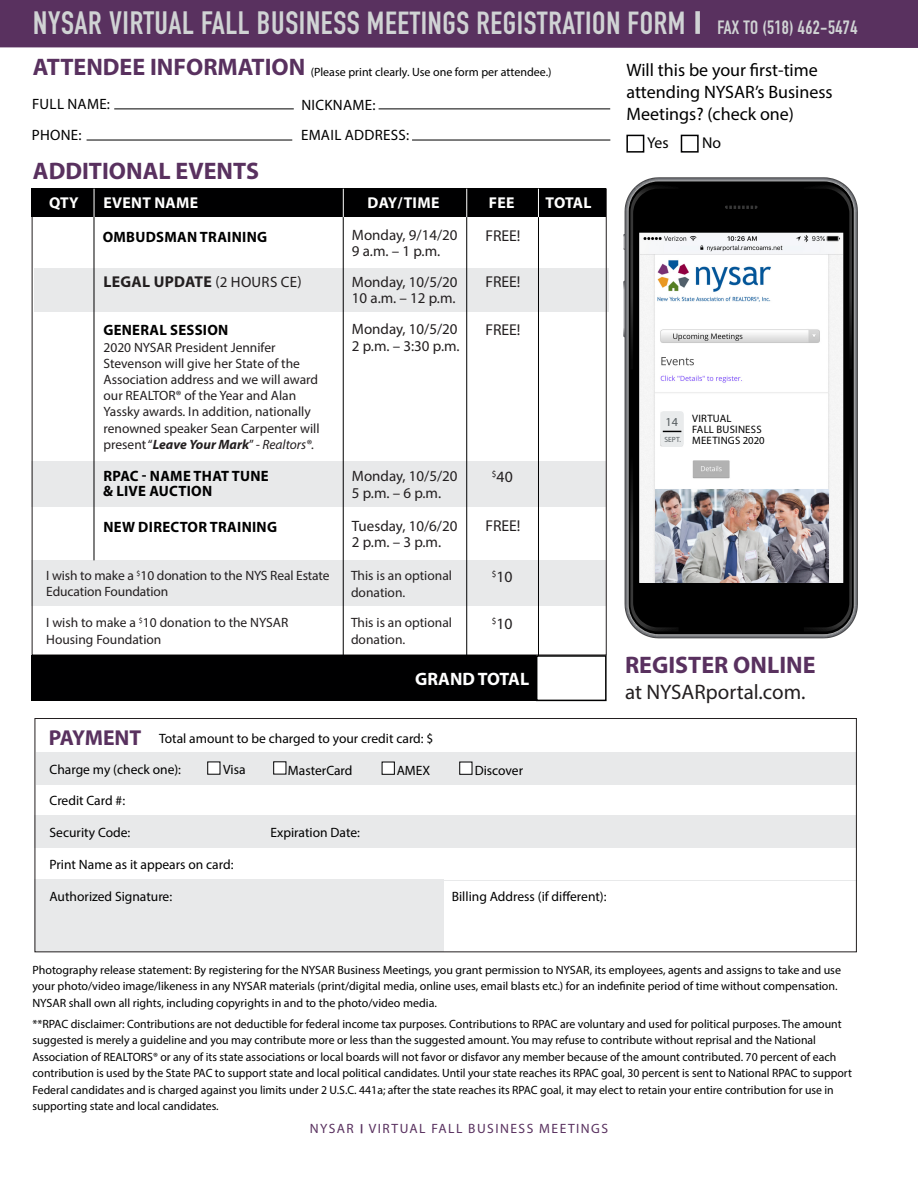
<style>
.page{position:relative;width:918px;height:1188px;background:#fff}
.page>*{position:absolute;margin:0;border:0;box-sizing:border-box;transform-origin:0 0}
.t1{font:700 31.8px "DIN Condensed";letter-spacing:.02em;color:#d0d3d4}
.t2{font:700 24px "Myriad Pro";color:#59315f}
.t3{font:700 21.6px "Myriad Pro";letter-spacing:-.01em;color:#59315f}
.t4{font:21px "Myriad Pro";color:#231f20}
.t5{font:700 19.05px "DIN Condensed";letter-spacing:.02em;color:#d0d3d4}
.t6{font:18px/21.6px "Myriad Pro";color:#000001}
.t7{font:700 18px "Myriad Pro";color:#fff}
.t8{font:15.75px "Myriad Pro";color:#231f20}
.t9{font:700 15.75px "Myriad Pro";letter-spacing:.02em;color:#fff}
.t10{font:700 15.75px "Myriad Pro";letter-spacing:.02em;color:#231f20}
.t11{font:15.75px "Myriad Pro";color:#000001}
.t12{font:15px/16.5px "Myriad Pro";color:#231f20}
.t13{font:700 15px/15px "Myriad Pro";letter-spacing:.02em;color:#000}
.t14{font:15px "Myriad Pro";letter-spacing:.02em;color:#000001}
.t15{font:13.5px/16.2px "Myriad Pro";color:#231f20}
.t16{font:13.5px "Myriad Pro";color:#000}
.t17{font:13.5px "Myriad Pro";letter-spacing:.11em;color:#59315f}
.t18{font:12.15px "Myriad Pro";color:#535a5d}
.t19{font:12px/16.5px "Myriad Pro";color:#000001}
.t20{font:10.8px/10.8px "Myriad Pro";letter-spacing:.02em;color:#000001}
.t21{font:7.5px "Myriad Pro";color:#535a5d}
.s1{font-size:31.5px}
.s2{font-weight:400;font-size:15px}
.s3{font-weight:700;font-style:italic}
.s4{font-style:italic}
</style>
<div class="page">
<div style="left:32px;top:560px;width:574px;height:46px;background:#e8e9ea"></div>
<hr style="left:442px;top:880px;width:414px;height:1px;background:#e8e9ea">
<div style="left:32px;top:461px;width:574px;height:46px;background:#e8e9ea"></div>
<div style="left:34px;top:268px;width:574px;height:43px;background:#e8e9ea"></div>
<div style="left:0;top:0;width:918px;height:48px;background:#59315f"></div>
<div style="left:695px;top:11px;width:5px;height:23px;background:#d0d3d4"></div>
<div style="left:626px;top:135px;width:18px;height:18px;border:2px solid #000001"></div>
<div style="left:681px;top:135px;width:18px;height:18px;border:2px solid #000001"></div>
<hr style="left:114px;top:109px;width:180px;height:1px;background:#000001">
<hr style="left:87px;top:140px;width:205px;height:1px;background:#000001">
<hr style="left:379px;top:109px;width:231px;height:1px;background:#000001">
<hr style="left:412px;top:140px;width:198px;height:1px;background:#000001">
<div style="left:31px;top:188px;width:575px;height:29px;background:#000001"></div>
<hr style="left:94px;top:211px;width:1px;height:349px;background:#000001">
<hr style="left:343px;top:213px;width:1px;height:444px;background:#000001">
<hr style="left:466px;top:211px;width:1px;height:446px;background:#000001">
<hr style="left:538px;top:211px;width:1px;height:446px;background:#000001">
<div style="left:35px;top:880px;width:409px;height:72px;background:#e8e9ea"></div>
<div style="left:35px;top:815px;width:821px;height:32px;background:#e8e9ea"></div>
<div style="left:36px;top:753px;width:820px;height:32px;background:#e8e9ea"></div>
<div style="left:35px;top:718px;width:822px;height:234px;border:1px solid #231f20"></div>
<div style="left:459px;top:762px;width:13px;height:13px;background:#fff;border:1px solid #000001"></div>
<svg style="left:207px;top:762px;width:13px;height:13px"></svg>
<div style="left:273px;top:761px;width:13px;height:13px;background:#fff;border:1px solid #000001"></div>
<div style="left:382px;top:762px;width:13px;height:13px;background:#fff;border:1px solid #000001"></div>
<svg style="left:343px;top:189px;width:1px;height:28px"></svg>
<svg style="left:466px;top:189px;width:1px;height:28px"></svg>
<svg style="left:538px;top:189px;width:1px;height:28px"></svg>
<svg style="left:94px;top:189px;width:1px;height:28px"></svg>
<div style="left:32px;top:655px;width:504px;height:46px;background:#000001"></div>
<div style="left:536px;top:655px;width:71px;height:46px;background:#fff;border:2px solid #000001"></div>
<svg style="left:623px;top:281px;width:3px;height:56px"></svg>
<svg style="left:623px;top:234px;width:3px;height:16px"></svg>
<svg style="left:625px;top:177px;width:232px;height:461px;background:#898a8d"></svg>
<svg style="left:629px;top:181px;width:225px;height:453px;background:#090909"></svg>
<svg style="left:804px;top:185px;width:48px;height:184px;background:#0e0e0e"></svg>
<svg style="left:804px;top:447px;width:48px;height:185px;background:#0e0e0e"></svg>
<svg style="left:630px;top:185px;width:49px;height:184px;background:#121212"></svg>
<svg style="left:630px;top:447px;width:49px;height:185px;background:#121212"></svg>
<svg style="left:725px;top:205px;width:33px;height:4px"></svg>
<img style="left:640px;top:233px;width:203px;height:350px">
<div style="left:661px;top:411px;width:23px;height:36px;background:#e9ebec;border-radius:3px"></div>
<svg style="left:663px;top:431px;width:18px;height:1px"></svg>
<div style="left:691px;top:412px;width:107px;height:35px;background:#fff"></div>
<img style="left:655px;top:490px;width:173px;height:93px">
<p class="t1" style="left:33px;top:2px;width:654px">NYSAR VIRTUAL FALL BUSINESS <span class="s1">MEETINGS REGISTRATION FORM</span></p>
<p class="t5" style="left:717px;top:15px;width:142px">FAX TO (518) 462-5474</p>
<p class="t2" style="left:33px;top:52px;width:274px">ATTENDEE INFORMATION</p>
<p class="t19" style="left:311px;top:63px;width:242px">(Please print clearly. Use one form per attendee.)</p>
<p class="t14" style="left:32px;top:95px;width:79px">FULL NAME:</p>
<p class="t14" style="left:302px;top:96px;width:75px">NICKNAME:</p>
<p class="t14" style="left:32px;top:126px;width:51px">PHONE:</p>
<p class="t14" style="left:301px;top:126px;width:110px">EMAIL ADDRESS:</p>
<p class="t2" style="left:33px;top:155px;width:228px">ADDITIONAL EVENTS</p>
<p class="t9" style="left:49px;top:193px;width:31px">QTY</p>
<p class="t9" style="left:103px;top:193px;width:96px">EVENT NAME</p>
<p class="t9" style="left:368px;top:193px;width:73px">DAY/TIME</p>
<p class="t9" style="left:489px;top:193px;width:27px">FEE</p>
<p class="t9" style="left:546px;top:193px;width:48px">TOTAL</p>
<p class="t13" style="left:103px;top:229px;width:166px">OMBUDSMAN TRAINING</p>
<p class="t12" style="left:352px;top:226px;width:107px">Monday, 9/14/20<br>9 a.m. – 1 p.m.</p>
<p class="t8" style="left:485px;top:226px;width:37px">FREE!</p>
<p class="t10" style="left:103px;top:272px;width:200px">LEGAL UPDATE <span class="s2">(2 HOURS CE)</span></p>
<p class="t12" style="left:352px;top:273px;width:107px">Monday, 10/5/20<br>10 a.m. – 12 p.m.</p>
<p class="t8" style="left:485px;top:272px;width:37px">FREE!</p>
<p class="t13" style="left:103px;top:322px;width:127px">GENERAL SESSION</p>
<p class="t12" style="left:352px;top:321px;width:109px">Monday, 10/5/20<br>2 p.m. – 3:30 p.m.</p>
<p class="t8" style="left:485px;top:320px;width:37px">FREE!</p>
<p class="t15" style="left:104px;top:339px;width:218px">2020 NYSAR President Jennifer Stevenson will give her State of the Association address and we will award our REALTOR® of the Year and Alan Yassky awards. In addition, nationally renowned speaker Sean Carpenter will present “<span class="s3">Leave Your Mark</span>” <span class="s4">- Realtors®.</span></p>
<p class="t13" style="left:103px;top:468px;width:167px">RPAC - NAME THAT TUNE &amp; LIVE AUCTION</p>
<p class="t12" style="left:352px;top:468px;width:107px">Monday, 10/5/20<br>5 p.m. – 6 p.m.</p>
<p class="t8" style="left:492px;top:467px;width:22px"><sup>$</sup>40</p>
<p class="t13" style="left:103px;top:519px;width:175px">NEW DIRECTOR TRAINING</p>
<p class="t12" style="left:352px;top:517px;width:107px">Tuesday, 10/6/20<br>2 p.m. – 3 p.m.</p>
<p class="t8" style="left:485px;top:516px;width:37px">FREE!</p>
<p class="t15" style="left:46px;top:567px;width:285px">I wish to make a <sup>$</sup>10 donation to the NYS Real Estate<br>Education Foundation</p>
<p class="t15" style="left:351px;top:567px;width:103px">This is an optional donation.</p>
<p class="t8" style="left:492px;top:567px;width:22px"><sup>$</sup>10</p>
<p class="t15" style="left:46px;top:615px;width:244px">I wish to make a <sup>$</sup>10 donation to the NYSAR<br>Housing Foundation</p>
<p class="t15" style="left:351px;top:614px;width:103px">This is an optional donation.</p>
<p class="t8" style="left:492px;top:614px;width:22px"><sup>$</sup>10</p>
<p class="t7" style="left:415px;top:667px;width:116px">GRAND TOTAL</p>
<p class="t3" style="left:49px;top:723px;width:94px">PAYMENT</p>
<p class="t16" style="left:159px;top:730px;width:276px">Total amount to be charged to your credit card: $</p>
<p class="t16" style="left:50px;top:762px;width:133px">Charge my (check one):</p>
<p class="t16" style="left:50px;top:792px;width:77px">Credit Card #:</p>
<p class="t16" style="left:270px;top:824px;width:91px">Expiration Date:</p>
<p class="t16" style="left:50px;top:856px;width:186px">Print Name as it appears on card:</p>
<p class="t16" style="left:50px;top:888px;width:124px">Authorized Signature:</p>
<p class="t16" style="left:452px;top:888px;width:156px">Billing Address (if different):</p>
<p class="t16" style="left:223px;top:762px;width:24px">Visa</p>
<p class="t16" style="left:288px;top:762px;width:66px">MasterCard</p>
<p class="t16" style="left:397px;top:762px;width:35px">AMEX</p>
<p class="t16" style="left:475px;top:762px;width:50px">Discover</p>
<p class="t16" style="left:50px;top:824px;width:82px">Security Code:</p>
<p class="t6" style="left:626px;top:59px;width:208px">Will this be your first-time attending NYSAR’s Business<br>Meetings? (check one)</p>
<p class="t11" style="left:647px;top:133px;width:23px">Yes</p>
<p class="t11" style="left:702px;top:133px;width:21px">No</p>
<p class="t18" style="left:665px;top:414px;width:14px">14</p>
<p class="t21" style="left:664px;top:435px;width:18px">SEPT.</p>
<p class="t20" style="left:692px;top:413px;width:74px">VIRTUAL<br>FALL BUSINESS<br>MEETINGS 2020</p>
<p class="t2" style="left:625px;top:650px;width:192px">REGISTER ONLINE</p>
<p class="t4" style="left:625px;top:679px;width:182px">at NYSARportal.com.</p>
<p class="t19" style="left:32px;top:961px;width:810px">Photography release statement: By registering for the NYSAR Business Meetings, you grant permission to NYSAR, its employees, agents and assigns to take and use your photo/video image/likeness in any NYSAR materials (print/digital media, online uses, email blasts etc.) for an indefinite period of time without compensation.<br>NYSAR shall own all rights, including copyrights in and to the photo/video media.</p>
<p class="t19" style="left:32px;top:1015px;width:821px">**RPAC disclaimer: Contributions are not deductible for federal income tax purposes. Contributions to RPAC are voluntary and used for political purposes. The amount suggested is merely a guideline and you may contribute more or less than the suggested amount. You may refuse to contribute without reprisal and the National Association of REALTORS® or any of its state associations or local boards will not favor or disfavor any member because of the amount contributed. 70 percent of each contribution is used by the State PAC to support state and local political candidates. Until your state reaches its RPAC goal, 30 percent is sent to National RPAC to support Federal candidates and is charged against you limits under 2 U.S.C. 441a; after the state reaches its RPAC goal, it may elect to retain your entire contribution for use in supporting state and local candidates.</p>
<p class="t17" style="left:310px;top:1120px;width:300px">NYSAR <sup>|</sup> VIRTUAL FALL BUSINESS MEETINGS</p>
</div>
